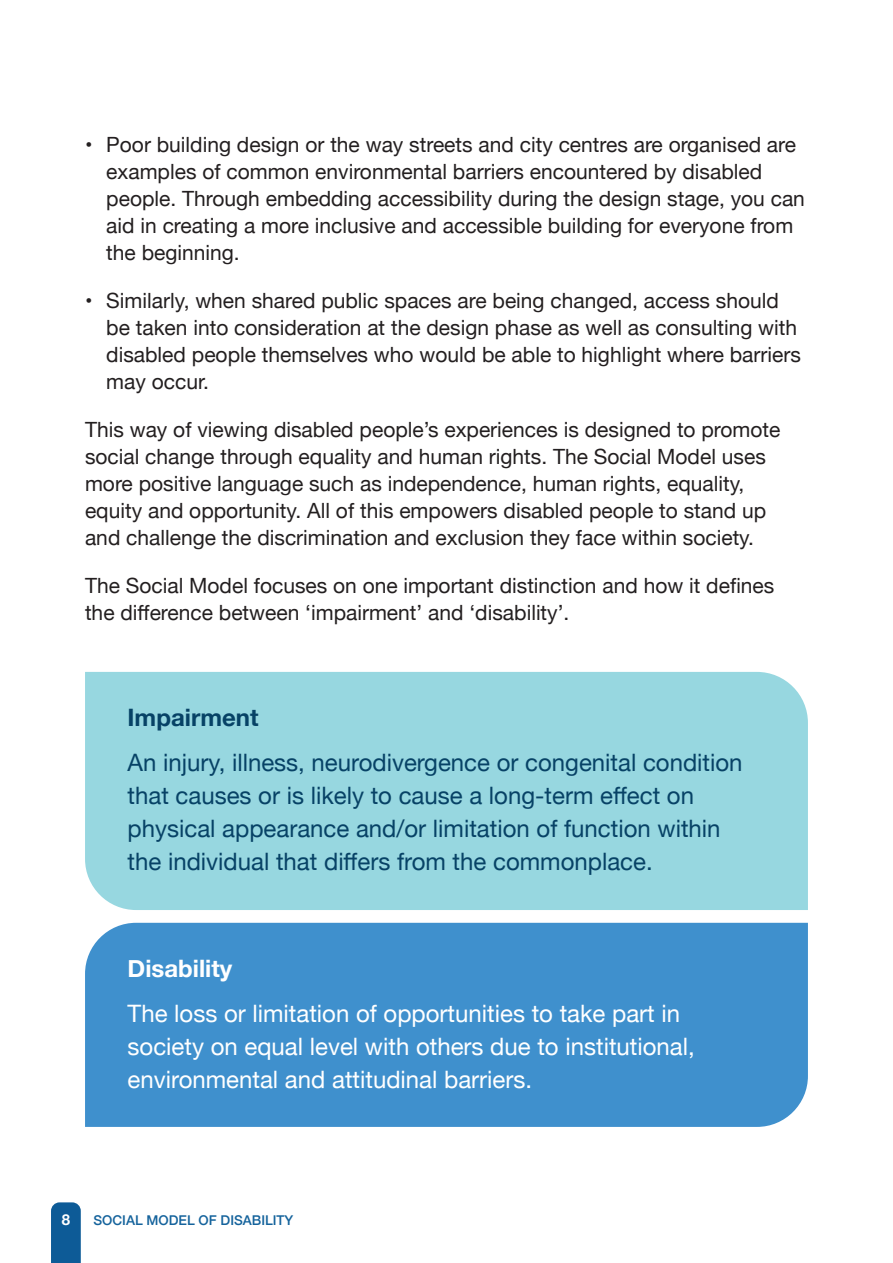
<style>
.page{position:relative;width:893px;height:1263px;background:#fff}
.page>*{position:absolute;margin:0;border:0;box-sizing:border-box;transform-origin:0 0}
.t1{font:24px/33px "Helvetica Neue";color:#074266}
.t2{font:24px/33px "Helvetica Neue";color:#fff}
.t3{font:700 24px "Helvetica Neue";color:#074266}
.t4{font:700 24px "Helvetica Neue";color:#fff}
.t5{font:21px/27px "Helvetica Neue";color:#231f20}
.t6{font:700 15px "Helvetica Neue";color:#fff}
.t7{font:500 13.5px "Helvetica Neue";color:#15639c}
</style>
<div class="page">
<div style="left:51px;top:1202px;width:30px;height:61px;background:#0d5b97"></div>
<div style="left:85px;top:672px;width:723px;height:238px;background:#97d7e0"></div>
<div style="left:85px;top:923px;width:723px;height:204px;background:#3f90cd"></div>
<p class="t5" style="left:106px;top:132px;width:700px;text-indent:-21px">• Poor building design or the way streets and city centres are organised are examples of common environmental barriers encountered by disabled people. Through embedding accessibility during the design stage, you can aid in creating a more inclusive and accessible building for everyone from the beginning.</p>
<p class="t5" style="left:106px;top:288px;width:696px;text-indent:-21px">• Similarly, when shared public spaces are being changed, access should be taken into consideration at the design phase as well as consulting with disabled people themselves who would be able to highlight where barriers may occur.</p>
<p class="t5" style="left:85px;top:417px;width:697px">This way of viewing disabled people’s experiences is designed to promote social change through equality and human rights. The Social Model uses more positive language such as independence, human rights, equality, equity and opportunity. All of this empowers disabled people to stand up and challenge the discrimination and exclusion they face within society.</p>
<p class="t5" style="left:85px;top:573px;width:691px">The Social Model focuses on one important distinction and how it defines the difference between ‘impairment’ and ‘disability’.</p>
<p class="t3" style="left:128px;top:699px;width:132px">Impairment</p>
<p class="t1" style="left:128px;top:748px;width:616px">An injury, illness, neurodivergence or congenital condition that causes or is likely to cause a long-term effect on physical appearance and/or limitation of function within the individual that differs from the commonplace.</p>
<p class="t4" style="left:128px;top:949px;width:106px">Disability</p>
<p class="t2" style="left:128px;top:998px;width:569px">The loss or limitation of opportunities to take part in society on equal level with others due to institutional, environmental and attitudinal barriers.</p>
<p class="t6" style="left:62px;top:1207px;width:10px">8</p>
<p class="t7" style="left:94px;top:1209px;width:201px">SOCIAL MODEL OF DISABILITY</p>
</div>
